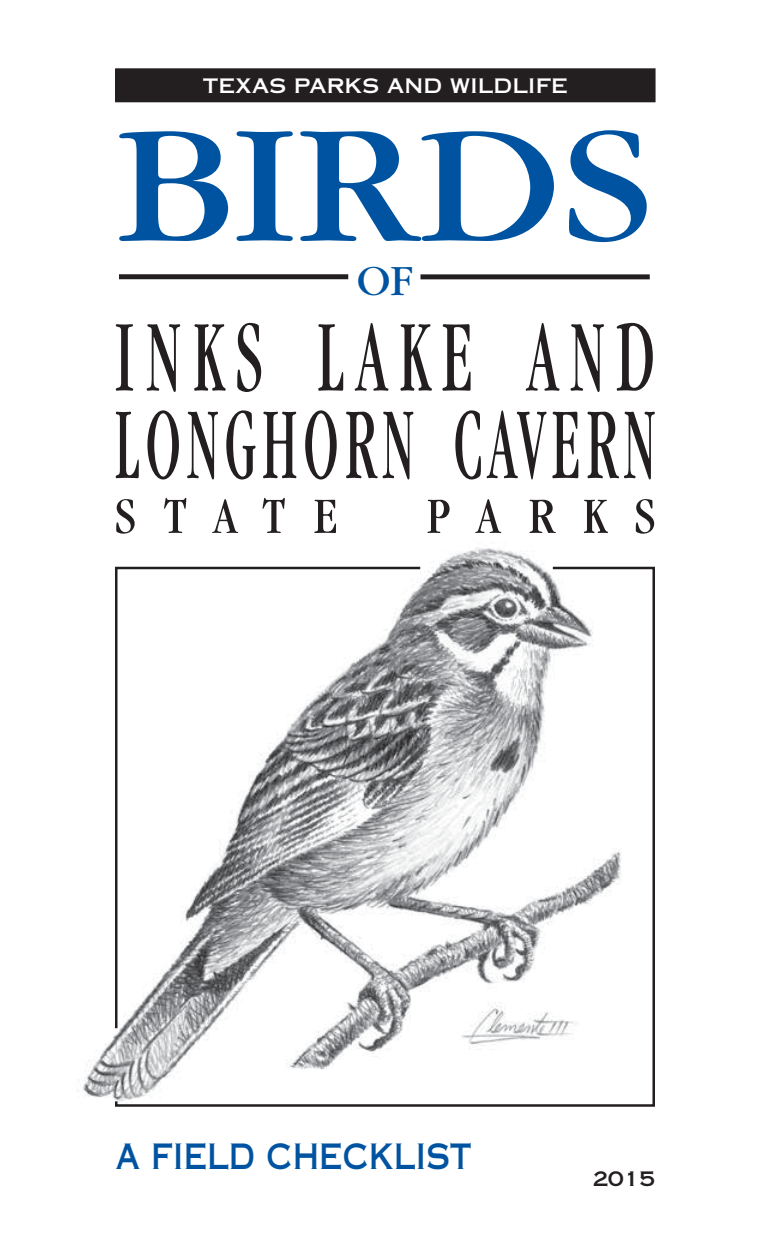
<style>
.page{position:relative;width:765px;height:1260px;background:#fff}
.page>*{position:absolute;margin:0;border:0;box-sizing:border-box;transform-origin:0 0}
.t1{font:175px "Garamond";color:#0053a0;scale:1.15 1}
.t2{font:condensed 105px "Garamond";letter-spacing:.1em;color:#231f20;scale:.6 1}
.t3{font:condensed 105px "Garamond";letter-spacing:.18em;color:#231f20;scale:.65 1}
.t4{font:condensed 52.5px "Garamond";letter-spacing:.54em;color:#231f20}
.t5{font:45px "Garamond";color:#0053a0}
.t6{font:35px "Copperplate Thirty One AB";color:#0053a0;scale:.8 1}
.t7{font:20px "Copperplate Thirty One AB";color:#fff}
.t8{font:20px "Copperplate Thirty One AB";color:#231f20}
</style>
<div class="page">
<img style="left:78px;top:547px;width:460px;height:551px">
<div style="left:119px;top:274px;width:229px;height:5px;background:#231f20"></div>
<div style="left:420px;top:274px;width:230px;height:5px;background:#231f20"></div>
<div style="left:116px;top:69px;width:539px;height:33px;background:#231f20"></div>
<div style="left:115px;top:68px;width:540px;height:34px;border:1px solid #231f20"></div>
<svg style="left:114px;top:565px;width:541px;height:542px"></svg>
<p class="t7" style="left:203px;top:74px;width:367px">TEXAS PARKS AND WILDLIFE</p>
<p class="t1" style="left:116px;top:94px;width:469px">BIRDS</p>
<p class="t5" style="left:357px;top:258px;width:58px">OF</p>
<p class="t3" style="left:115px;top:299px;width:832px">INKS LAKE AND</p>
<p class="t2" style="left:115px;top:386px;width:902px">LONGHORN CAVERN</p>
<p class="t4" style="left:115px;top:487px;width:224px">STATE</p>
<p class="t4" style="left:427px;top:487px;width:230px">PARKS</p>
<p class="t6" style="left:115px;top:1136px;width:447px">A FIELD CHECKLIST</p>
<p class="t8" style="left:593px;top:1167px;width:64px">2015</p>
</div>
